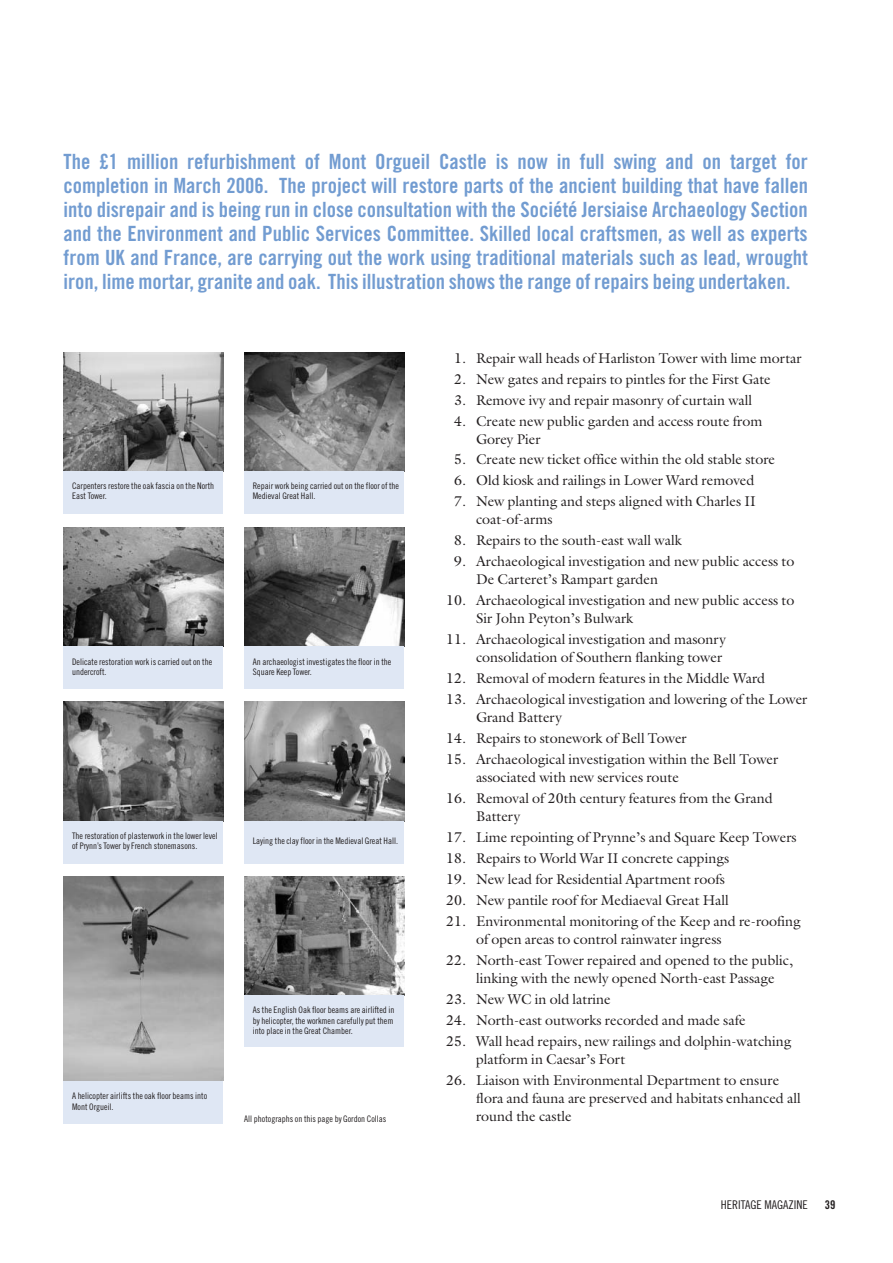
<style>
.page{position:relative;width:893px;height:1263px;background:#fff}
.page>*{position:absolute;margin:0;border:0;box-sizing:border-box;transform-origin:0 0}
.t1{font:21px/24px "Trade Gothic Bold Cond Twenty";color:#729cd1;text-align:justify}
.t2{font:14.25px/18px "Galliard";color:#231f20}
.t3{font:12px "Trade Gothic Cond Eighteen";color:#231f20}
.t4{font:12px "Trade Gothic Bold Cond Twenty";color:#231f20}
.t5{font:9px/10.5px "Trade Gothic Cond Eighteen";color:#231f20}
</style>
<div class="page">
<img style="left:64px;top:352px;width:159px;height:119px">
<div style="left:64px;top:471px;width:159px;height:43px;background:#dfe7f4"></div>
<img style="left:245px;top:352px;width:159px;height:119px">
<div style="left:244px;top:471px;width:160px;height:43px;background:#dfe7f4"></div>
<img style="left:64px;top:527px;width:159px;height:119px">
<img style="left:244px;top:527px;width:160px;height:119px">
<img style="left:64px;top:702px;width:159px;height:119px">
<div style="left:64px;top:821px;width:159px;height:42px;background:#dfe7f4"></div>
<img style="left:244px;top:702px;width:160px;height:119px">
<div style="left:244px;top:821px;width:160px;height:42px;background:#dfe7f4"></div>
<img style="left:244px;top:876px;width:160px;height:120px">
<div style="left:244px;top:996px;width:160px;height:51px;background:#dfe7f4"></div>
<img style="left:63px;top:876px;width:160px;height:205px">
<div style="left:64px;top:1081px;width:159px;height:42px;background:#dfe7f4"></div>
<div style="left:64px;top:646px;width:159px;height:43px;background:#dfe7f4"></div>
<div style="left:244px;top:646px;width:160px;height:43px;background:#dfe7f4"></div>
<p class="t1" style="left:64px;top:149px;width:746px">The £1 million refurbishment of Mont Orgueil Castle is now in full swing and on target for completion in March 2006. The project will restore parts of the ancient building that have fallen into disrepair and is being run in close consultation with the Société Jersiaise Archaeology Section and the Environment and Public Services Committee. Skilled local craftsmen, as well as experts from UK and France, are carrying out the work using traditional materials such as lead, wrought iron, lime mortar, granite and oak. This illustration shows the range of repairs being undertaken.</p>
<p class="t5" style="left:72px;top:480px;width:144px">Carpenters restore the oak fascia on the North<br>East Tower.</p>
<p class="t5" style="left:253px;top:480px;width:148px">Repair work being carried out on the floor of the<br>Medieval Great Hall.</p>
<p class="t5" style="left:72px;top:656px;width:142px">Delicate restoration work is carried out on the undercroft.</p>
<p class="t5" style="left:253px;top:656px;width:140px">An archaeologist investigates the floor in the<br>Square Keep Tower.</p>
<p class="t5" style="left:72px;top:830px;width:147px">The restoration of plasterwork in the lower level of Prynn’s Tower by French stonemasons.</p>
<p class="t5" style="left:253px;top:835px;width:147px">Laying the clay floor in the Medieval Great Hall.</p>
<p class="t5" style="left:72px;top:1091px;width:137px">A helicopter airlifts the oak floor beams into<br>Mont Orgueil.</p>
<p class="t5" style="left:253px;top:1005px;width:143px">As the English Oak floor beams are airlifted in by helicopter, the workmen carefully put them into place in the Great Chamber.</p>
<p class="t5" style="left:244px;top:1113px;width:144px">All photographs on this page by Gordon Collas</p>
<p class="t2" style="left:454px;top:348px;width:349px">1. Repair wall heads of Harliston Tower with lime mortar</p>
<p class="t2" style="left:454px;top:369px;width:318px">2. New gates and repairs to pintles for the First Gate</p>
<p class="t2" style="left:454px;top:390px;width:300px">3. Remove ivy and repair masonry of curtain wall</p>
<p class="t2" style="left:476px;top:411px;width:288px;text-indent:-22px">4. Create new public garden and access route from<br>Gorey Pier</p>
<p class="t2" style="left:454px;top:450px;width:322px">5. Create new ticket office within the old stable store</p>
<p class="t2" style="left:454px;top:471px;width:302px">6. Old kiosk and railings in Lower Ward removed</p>
<p class="t2" style="left:476px;top:492px;width:281px;text-indent:-22px">7. New planting and steps aligned with Charles II coat-of-arms</p>
<p class="t2" style="left:454px;top:531px;width:229px">8. Repairs to the south-east wall walk</p>
<p class="t2" style="left:476px;top:552px;width:320px;text-indent:-22px">9. Archaeological investigation and new public access to<br>De Carteret’s Rampart garden</p>
<p class="t2" style="left:476px;top:591px;width:320px;text-indent:-30px">10. Archaeological investigation and new public access to<br>Sir John Peyton’s Bulwark</p>
<p class="t2" style="left:446px;top:630px;width:281px;text-align:right">11. Archaeological investigation and masonry consolidation of Southern flanking tower</p>
<p class="t2" style="left:446px;top:669px;width:320px">12. Removal of modern features in the Middle Ward</p>
<p class="t2" style="left:476px;top:690px;width:333px;text-indent:-30px">13. Archaeological investigation and lowering of the Lower<br>Grand Battery</p>
<p class="t2" style="left:446px;top:729px;width:242px">14. Repairs to stonework of Bell Tower</p>
<p class="t2" style="left:476px;top:750px;width:304px;text-indent:-30px">15. Archaeological investigation within the Bell Tower associated with new services route</p>
<p class="t2" style="left:476px;top:789px;width:298px;text-indent:-30px">16. Removal of 20th century features from the Grand<br>Battery</p>
<p class="t2" style="left:446px;top:828px;width:352px">17. Lime repointing of Prynne’s and Square Keep Towers</p>
<p class="t2" style="left:446px;top:849px;width:284px">18. Repairs to World War II concrete cappings</p>
<p class="t2" style="left:446px;top:870px;width:280px">19. New lead for Residential Apartment roofs</p>
<p class="t2" style="left:446px;top:891px;width:284px">20. New pantile roof for Mediaeval Great Hall</p>
<p class="t2" style="left:476px;top:912px;width:326px;text-indent:-30px">21. Environmental monitoring of the Keep and re-roofing of open areas to control rainwater ingress</p>
<p class="t2" style="left:476px;top:951px;width:318px;text-indent:-30px">22. North-east Tower repaired and opened to the public, linking with the newly opened North-east Passage</p>
<p class="t2" style="left:446px;top:990px;width:166px">23. New WC in old latrine</p>
<p class="t2" style="left:446px;top:1011px;width:301px">24. North-east outworks recorded and made safe</p>
<p class="t2" style="left:476px;top:1032px;width:317px;text-indent:-30px">25. Wall head repairs, new railings and dolphin-watching platform in Caesar’s Fort</p>
<p class="t2" style="left:476px;top:1071px;width:326px;text-indent:-30px">26. Liaison with Environmental Department to ensure flora and fauna are preserved and habitats enhanced all round the castle</p>
<p class="t3" style="left:721px;top:1197px;width:88px">HERITAGE MAGAZINE</p>
<p class="t4" style="left:825px;top:1197px;width:12px">39</p>
</div>
